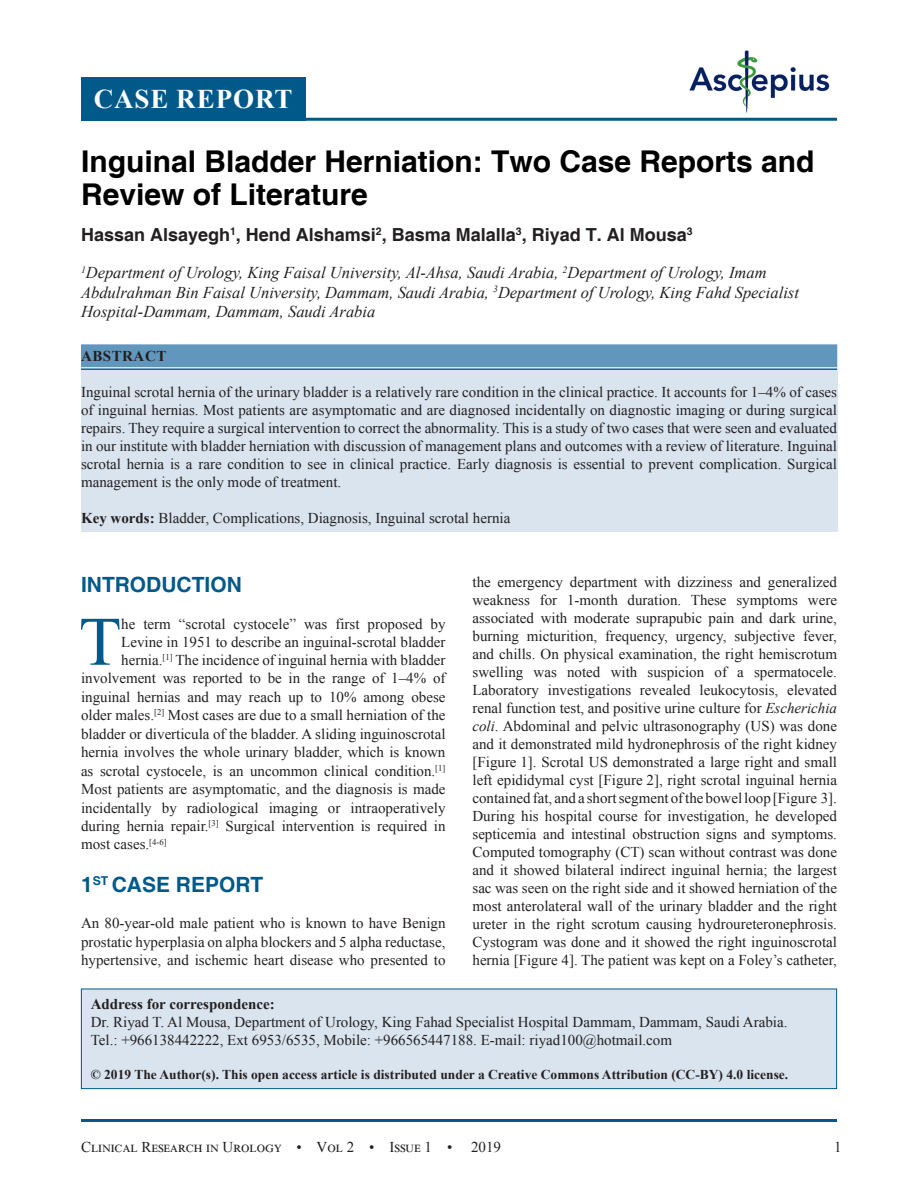
<style>
.page{position:relative;width:918px;height:1188px;background:#fff}
.page>*{position:absolute;margin:0;border:0;box-sizing:border-box;transform-origin:0 0}
.DROP_CAP_TX{font:69.3px "Times New Roman";color:#005989}
.AT{font:700 30px/33px "Helvetica";color:#000}
.AH{font:700 27px "Times New Roman";letter-spacing:.035em;color:#fff}
.t1{font:700 21px "Helvetica";color:#005989}
.AU{font:700 18px "Helvetica";color:#231f20}
.AFF{font:italic 16.5px/19.5px "Times New Roman";color:#231f20}
.TX{font:15px/18px "Times New Roman";color:#231f20;text-align:justify}
.DROP_CAP_TX-2{font:15px "Times New Roman";color:#231f20}
.ABS{font:15px/18px "Times New Roman";color:#231f20;text-align:justify}
.ADD{font:15px/18px "Times New Roman";color:#231f20}
.KWD{font:15px "Times New Roman";color:#231f20}
.ABSH{font:700 15px "Times New Roman";letter-spacing:.035em;color:#231f20}
.ADD-2{font:700 13.5px "Times New Roman";color:#231f20}
.s1{font-weight:700}
.s2{font-style:italic}
</style>
<div class="page">
<hr style="left:81px;top:1119px;width:756px;height:3px;background:#005989">
<img style="left:689px;top:50px;width:141px;height:63px">
<hr style="left:81px;top:118px;width:756px;height:3px;background:#005989">
<div style="left:81px;top:344px;width:756px;height:188px;background:#d9e4ef"></div>
<div style="left:81px;top:344px;width:756px;height:23px;background:#6297bd"></div>
<hr style="left:81px;top:368px;width:756px;height:2px;background:#0a6f9d">
<div style="left:81px;top:989px;width:756px;height:100px;background:#d9e4ef"></div>
<div style="left:81px;top:989px;width:756px;height:100px;border:1px solid #005989"></div>
<div style="left:81px;top:77px;width:224px;height:44px;background:#005989"></div>
<p class="AH" style="left:94px;top:79px;width:200px">CASE REPORT</p>
<p class="AT" style="left:81px;top:146px;width:735px">Inguinal Bladder Herniation: Two Case Reports and<br>Review of Literature</p>
<p class="AU" style="left:81px;top:224px;width:613px">Hassan Alsayegh<sup>1</sup>, Hend Alshamsi<sup>2</sup>, Basma Malalla<sup>3</sup>, Riyad T. Al Mousa<sup>3</sup></p>
<p class="AFF" style="left:81px;top:263px;width:719px"><sup>1</sup>Department of Urology, King Faisal University, Al-Ahsa, Saudi Arabia, <sup>2</sup>Department of Urology, Imam<br>Abdulrahman Bin Faisal University, Dammam, Saudi Arabia, <sup>3</sup>Department of Urology, King Fahd Specialist<br>Hospital-Dammam, Dammam, Saudi Arabia</p>
<p class="ABSH" style="left:81px;top:345px;width:87px">ABSTRACT</p>
<p class="ABS" style="left:81px;top:382px;width:758px">Inguinal scrotal hernia of the urinary bladder is a relatively rare condition in the clinical practice. It accounts for 1–4% of cases of inguinal hernias. Most patients are asymptomatic and are diagnosed incidentally on diagnostic imaging or during surgical repairs. They require a surgical intervention to correct the abnormality. This is a study of two cases that were seen and evaluated in our institute with bladder herniation with discussion of management plans and outcomes with a review of literature. Inguinal scrotal hernia is a rare condition to see in clinical practice. Early diagnosis is essential to prevent complication. Surgical management is the only mode of treatment.</p>
<p class="KWD" style="left:81px;top:507px;width:431px"><span class="s1">Key words:</span> Bladder, Complications, Diagnosis, Inguinal scrotal hernia</p>
<h1 class="t1" style="left:81px;top:572px;width:162px">INTRODUCTION</h1>
<p class="DROP_CAP_TX" style="left:79px;top:593px;width:44px">T</p>
<p class="DROP_CAP_TX-2" style="left:121px;top:613px;width:326px">he term “scrotal cystocele” was first proposed by</p>
<p class="DROP_CAP_TX-2" style="left:121px;top:631px;width:326px">Levine in 1951 to describe an inguinal-scrotal bladder</p>
<p class="DROP_CAP_TX-2" style="left:121px;top:649px;width:326px">hernia.<sup>[1]</sup> The incidence of inguinal hernia with bladder</p>
<p class="DROP_CAP_TX-2" style="left:81px;top:668px;width:366px">involvement was reported to be in the range of 1–4% of</p>
<p class="DROP_CAP_TX-2" style="left:81px;top:686px;width:366px">inguinal hernias and may reach up to 10% among obese</p>
<p class="DROP_CAP_TX-2" style="left:81px;top:705px;width:366px">older males.<sup>[2]</sup> Most cases are due to a small herniation of the</p>
<p class="DROP_CAP_TX-2" style="left:81px;top:723px;width:366px">bladder or diverticula of the bladder. A sliding inguinoscrotal</p>
<p class="DROP_CAP_TX-2" style="left:81px;top:742px;width:366px">hernia involves the whole urinary bladder, which is known</p>
<p class="DROP_CAP_TX-2" style="left:81px;top:760px;width:366px">as scrotal cystocele, is an uncommon clinical condition.<sup>[1]</sup></p>
<p class="DROP_CAP_TX-2" style="left:81px;top:778px;width:366px">Most patients are asymptomatic, and the diagnosis is made</p>
<p class="DROP_CAP_TX-2" style="left:81px;top:797px;width:366px">incidentally by radiological imaging or intraoperatively</p>
<p class="DROP_CAP_TX-2" style="left:81px;top:815px;width:366px">during hernia repair.<sup>[3]</sup> Surgical intervention is required in</p>
<p class="DROP_CAP_TX-2" style="left:81px;top:834px;width:87px">most cases.<sup>[4-6]</sup></p>
<h1 class="t1" style="left:81px;top:872px;width:184px">1<sup>ST</sup> CASE REPORT</h1>
<p class="TX" style="left:81px;top:914px;width:366px;line-height:18.5px">An 80-year-old male patient who is known to have Benign prostatic hyperplasia on alpha blockers and 5 alpha reductase, hypertensive, and ischemic heart disease who presented to</p>
<p class="TX" style="left:472px;top:573px;width:366px">the emergency department with dizziness and generalized weakness for 1-month duration. These symptoms were associated with moderate suprapubic pain and dark urine, burning micturition, frequency, urgency, subjective fever, and chills. On physical examination, the right hemiscrotum swelling was noted with suspicion of a spermatocele.<br>Laboratory investigations revealed leukocytosis, elevated renal function test, and positive urine culture for <span class="s2">Escherichia coli</span>. Abdominal and pelvic ultrasonography (US) was done and it demonstrated mild hydronephrosis of the right kidney [Figure 1]. Scrotal US demonstrated a large right and small left epididymal cyst [Figure 2], right scrotal inguinal hernia contained fat, and a short segment of the bowel loop [Figure 3].<br>During his hospital course for investigation, he developed septicemia and intestinal obstruction signs and symptoms.<br>Computed tomography (CT) scan without contrast was done and it showed bilateral indirect inguinal hernia; the largest sac was seen on the right side and it showed herniation of the most anterolateral wall of the urinary bladder and the right ureter in the right scrotum causing hydroureteronephrosis.<br>Cystogram was done and it showed the right inguinoscrotal hernia [Figure 4]. The patient was kept on a Foley’s catheter,</p>
<p class="ADD" style="left:91px;top:994px;width:698px"><span class="s1">Address for correspondence:<br></span>Dr. Riyad T. Al Mousa, Department of Urology, King Fahad Specialist Hospital Dammam, Dammam, Saudi Arabia.<br>Tel.: +966138442222, Ext 6953/6535, Mobile: +966565447188. E-mail: riyad100@hotmail.com</p>
<p class="ADD-2" style="left:91px;top:1065px;width:699px">© 2019 The Author(s). This open access article is distributed under a Creative Commons Attribution (CC-BY) 4.0 license.</p>
<p class="TX" style="left:81px;top:1137px;width:373px">Clinical Research in Urology • Vol 2 • Issue 1 •</p>
<p class="TX" style="left:471px;top:1137px;width:31px">2019</p>
<p class="TX" style="left:834px;top:1137px;width:9px">1</p>
</div>
